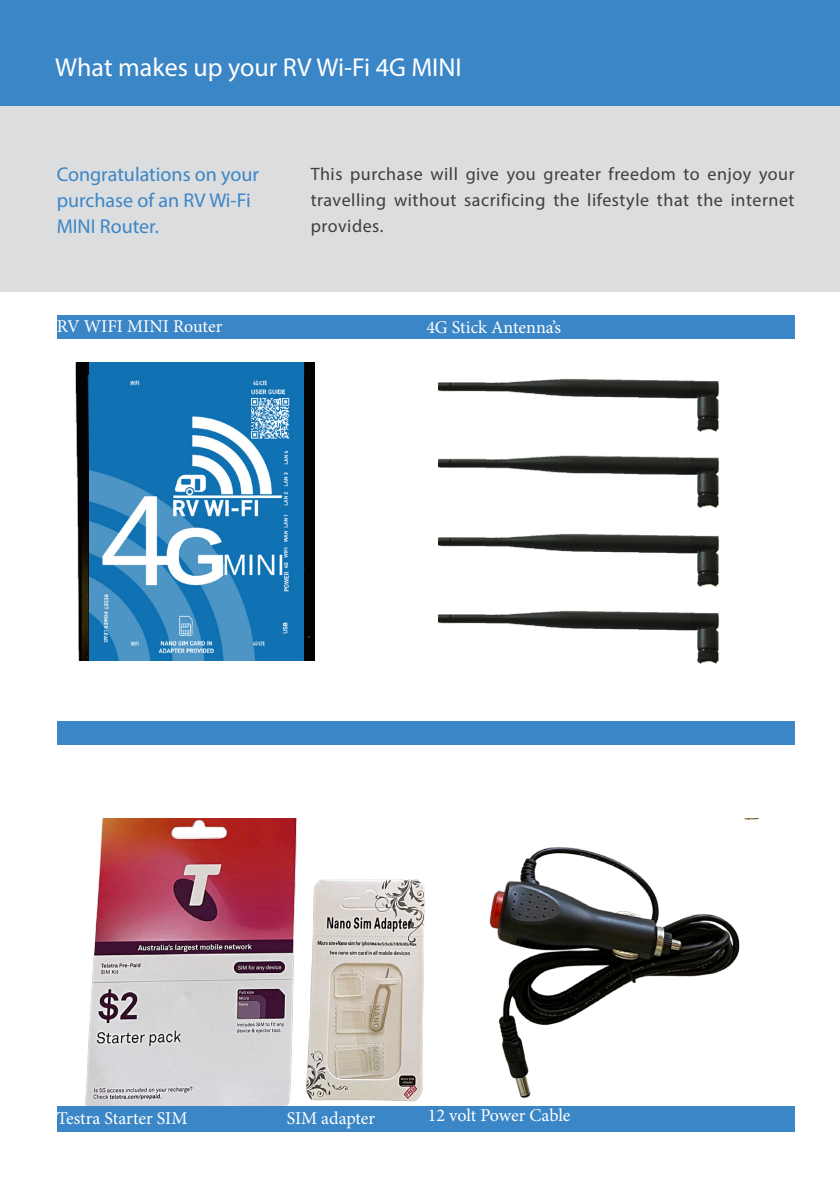
<style>
.page{position:relative;width:840px;height:1191px;background:#fff}
.page>*{position:absolute;margin:0;border:0;box-sizing:border-box;transform-origin:0 0}
.t1{font:26px "Myriad Pro";color:#fff}
.t2{font:20px/26px "Myriad Pro";color:#3b86c6}
.t3{font:18px/26px "Myriad Pro";letter-spacing:.03em;color:#3e3e3f;text-align:justify}
.t4{font:18px "Minion Pro";color:#fff}
</style>
<div class="page">
<img style="left:85px;top:818px;width:710px;height:298px">
<div style="left:57px;top:315px;width:737px;height:24px;background:#3b86c6"></div>
<div style="left:0;top:106px;width:839px;height:186px;background:#dcdddf"></div>
<div style="left:0;top:0;width:839px;height:106px;background:#3b86c6"></div>
<div style="left:57px;top:1105px;width:737px;height:26px;background:#3b86c6"></div>
<div style="left:57px;top:721px;width:737px;height:23px;background:#3b86c6"></div>
<img style="left:75px;top:363px;width:240px;height:297px">
<img style="left:438px;top:378px;width:281px;height:53px">
<img style="left:438px;top:533px;width:281px;height:54px">
<img style="left:438px;top:431px;width:281px;height:78px">
<img style="left:438px;top:587px;width:281px;height:78px">
<img style="left:89px;top:362px;width:214px;height:298px">
<p class="t1" style="left:55px;top:51px;width:408px">What makes up your RV Wi-Fi 4G MINI</p>
<p class="t2" style="left:57px;top:161px;width:204px">Congratulations on your purchase of an RV Wi-Fi<br>MINI Router.</p>
<p class="t4" style="left:57px;top:314px;width:167px">RV WIFI MINI Router</p>
<p class="t3" style="left:310px;top:160px;width:485px">This purchase will give you greater freedom to enjoy your travelling without sacrificing the lifestyle that the internet provides.</p>
<p class="t4" style="left:426px;top:315px;width:136px">4G Stick Antenna’s</p>
<p class="t4" style="left:57px;top:1106px;width:132px">Testra Starter SIM</p>
<p class="t4" style="left:286px;top:1106px;width:90px">SIM adapter</p>
<p class="t4" style="left:427px;top:1103px;width:144px">12 volt Power Cable</p>
</div>
